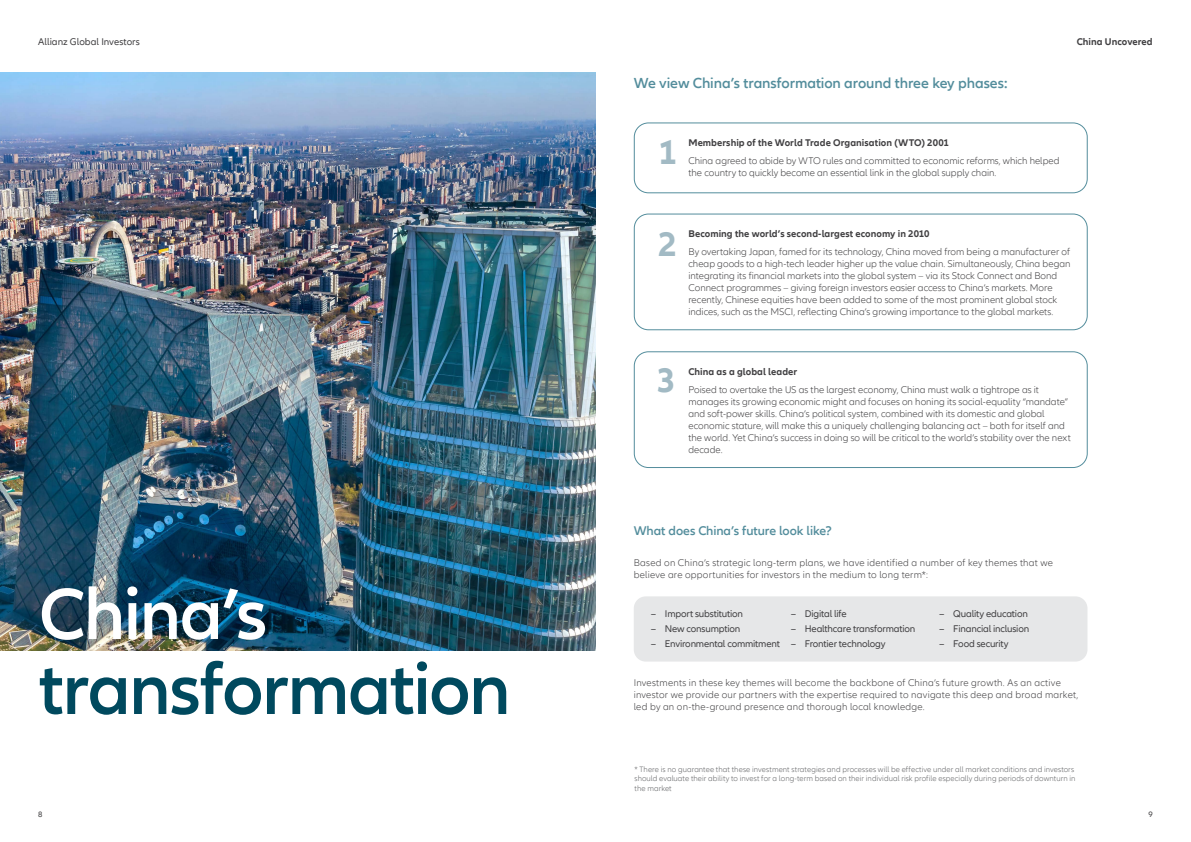
<style>
.page{position:relative;width:1191px;height:842px;background:#fff}
.page>*{position:absolute;margin:0;border:0;box-sizing:border-box;transform-origin:0 0}
.t1{font:600 75px "Allianz Neo";letter-spacing:-.025em;color:#00495e}
.t2{font:600 75px "Allianz Neo";letter-spacing:-.025em;color:#fff}
.t3{font:700 35px "Allianz Neo";color:#a2bac4}
.t4{font:600 15px "Allianz Neo";letter-spacing:-.005em;color:#538d9c}
.t5{font:600 13px "Allianz Neo";letter-spacing:-.005em;color:#538d9c}
.t6{font:300 10px/12px "Allianz Neo";color:#414042}
.t7{font:300 10px/12px "Allianz Neo";letter-spacing:.02em;color:#414042}
.t8{font:10px/14.8px "Allianz Neo";letter-spacing:-.015em;color:#414042}
.t9{font:700 10px "Allianz Neo";letter-spacing:.005em;color:#414042}
.t10{font:300 8px/9.6px "Allianz Neo";letter-spacing:.005em;color:#636466}
.t11{font:8px "Allianz Neo";color:#414042}
</style>
<div class="page">
<img style="left:0;top:72px;width:595px;height:579px">
<div style="left:634px;top:596px;width:453px;height:66px;background:#e6e7e8;border-radius:12px"></div>
<div style="left:634px;top:123px;width:453px;height:70px;border:1px solid #538d9c;border-radius:14px"></div>
<div style="left:634px;top:214px;width:453px;height:116px;border:1px solid #538d9c;border-radius:14px"></div>
<div style="left:634px;top:351px;width:453px;height:117px;border:1px solid #538d9c;border-radius:14px"></div>
<p class="t8" style="left:38px;top:34px;width:103px">Allianz Global Investors</p>
<p class="t9" style="left:1076px;top:36px;width:77px">China Uncovered</p>
<h3 class="t4" style="left:634px;top:74px;width:375px">We view China’s transformation around three key phases:</h3>
<h2 class="t3" style="left:658px;top:132px;width:20px">1</h2>
<p class="t9" style="left:688px;top:137px;width:262px">Membership of the World Trade Organisation (WTO) 2001</p>
<p class="t6" style="left:688px;top:155px;width:373px">China agreed to abide by WTO rules and committed to economic reforms, which helped the country to quickly become an essential link in the global supply chain.</p>
<h2 class="t3" style="left:658px;top:223px;width:20px">2</h2>
<p class="t9" style="left:688px;top:228px;width:243px">Becoming the world’s second-largest economy in 2010</p>
<p class="t6" style="left:688px;top:246px;width:383px">By overtaking Japan, famed for its technology, China moved from being a manufacturer of cheap goods to a high-tech leader higher up the value chain. Simultaneously, China began integrating its financial markets into the global system – via its Stock Connect and Bond Connect programmes – giving foreign investors easier access to China’s markets. More recently, Chinese equities have been added to some of the most prominent global stock indices, such as the MSCI, reflecting China’s growing importance to the global markets.</p>
<h2 class="t3" style="left:657px;top:360px;width:20px">3</h2>
<p class="t9" style="left:688px;top:366px;width:110px">China as a global leader</p>
<p class="t6" style="left:688px;top:383px;width:384px">Poised to overtake the US as the largest economy, China must walk a tightrope as it manages its growing economic might and focuses on honing its social-equality “mandate” and soft-power skills. China’s political system, combined with its domestic and global economic stature, will make this a uniquely challenging balancing act – both for itself and the world. Yet China’s success in doing so will be critical to the world’s stability over the next decade.</p>
<h1 class="t2" style="left:39px;top:571px;width:230px">China’s</h1>
<h1 class="t1" style="left:39px;top:646px;width:473px">transformation</h1>
<h3 class="t5" style="left:634px;top:523px;width:200px">What does China’s future look like?</h3>
<p class="t7" style="left:634px;top:557px;width:421px">Based on China’s strategic long-term plans, we have identified a number of key themes that we believe are opportunities for investors in the medium to long term*:</p>
<p class="t8" style="left:651px;top:607px;width:131px">− Import substitution<br>− New consumption<br>− Environmental commitment</p>
<p class="t8" style="left:790px;top:607px;width:126px">− Digital life<br>− Healthcare transformation − Frontier technology</p>
<p class="t8" style="left:939px;top:607px;width:92px">− Quality education − Financial inclusion − Food security</p>
<p class="t7" style="left:634px;top:677px;width:446px">Investments in these key themes will become the backbone of China’s future growth. As an active investor we provide our partners with the expertise required to navigate this deep and broad market, led by an on-the-ground presence and thorough local knowledge.</p>
<p class="t10" style="left:634px;top:764px;width:442px">* There is no guarantee that these investment strategies and processes will be effective under all market conditions and investors should evaluate their ability to invest for a long-term based on their individual risk profile especially during periods of downturn in the market</p>
<p class="t11" style="left:38px;top:810px;width:6px">8</p>
<p class="t11" style="left:1148px;top:810px;width:6px">9</p>
</div>
